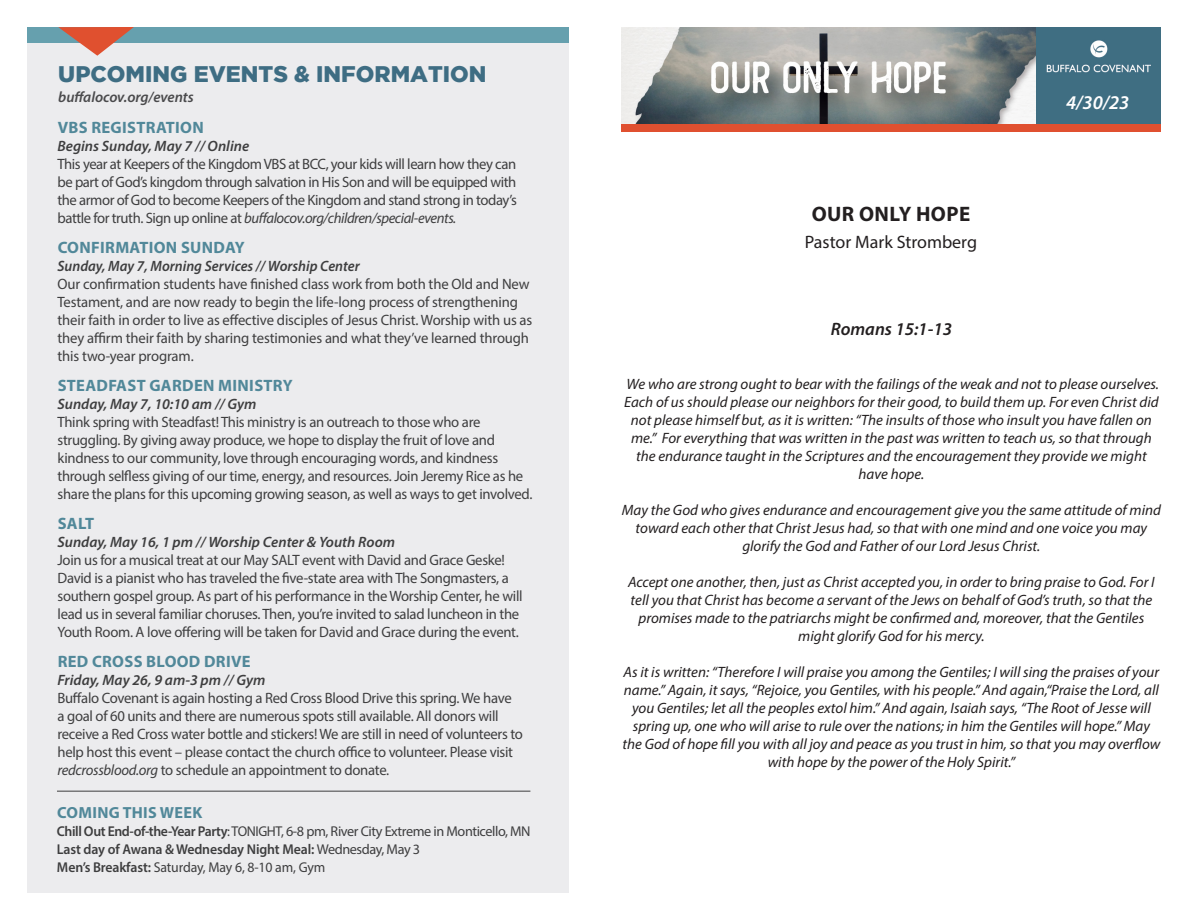
<style>
.page{position:relative;width:1188px;height:918px;background:#fff}
.page>*{position:absolute;margin:0;border:0;box-sizing:border-box;transform-origin:0 0}
.t1{font:900 22.5px "Gotham";color:#3e6d83}
.t2{font:700 21px "Myriad Pro";letter-spacing:.02em;color:#231f20}
.t3{font:italic 600 19.5px "Myriad Pro";color:#fff}
.t4{font:18px "Myriad Pro";color:#231f20}
.t5{font:italic 600 18px "Myriad Pro";color:#231f20}
.t6{font:700 16.5px "Myriad Pro";letter-spacing:.02em;color:#518899}
.t7{font:700 16.2px "Myriad Pro";letter-spacing:.02em;color:#518899}
.t8{font:15px/18px "Myriad Pro";letter-spacing:-.02em;color:#3e3e3f}
.t9{font:italic 15px/18px "Myriad Pro";color:#231f20;text-align:center}
.t10{font:italic 600 15px "Myriad Pro";color:#3e3e3f}
.t11{font:italic 600 15px "Myriad Pro";color:#3e3e3f;scale:.96 1}
.t12{font:italic 600 15px "Myriad Pro";letter-spacing:-.005em;color:#4a4a4c}
.t13{font:14.25px "Myriad Pro";letter-spacing:-.03em;color:#3e3e3f}
.t14{font:600 14.25px "Myriad Pro";letter-spacing:-.01em;color:#3e3e3f}
.t15{font:14.25px "Myriad Pro";letter-spacing:-.01em;color:#3e3e3f}
.s1{font-style:italic}
.s2{font-weight:600}
.s3{font-weight:400}
</style>
<div class="page">
<div style="left:27px;top:32px;width:541px;height:860px;background:#ececee"></div>
<div style="left:27px;top:27px;width:541px;height:16px;background:#66a0ae"></div>
<svg style="left:58px;top:27px;width:76px;height:29px"></svg>
<hr style="left:57px;top:791px;width:473px;height:1px;background:#3e3e3f">
<img style="left:1035px;top:27px;width:126px;height:97px">
<img style="left:621px;top:27px;width:414px;height:97px">
<div style="left:621px;top:124px;width:540px;height:7px;background:#e05030"></div>
<p class="t1" style="left:58px;top:61px;width:430px">UPCOMING EVENTS &amp; INFORMATION</p>
<p class="t12" style="left:58px;top:87px;width:137px">buffalocov.org/events</p>
<p class="t6" style="left:58px;top:117px;width:148px">VBS REGISTRATION</p>
<p class="t10" style="left:58px;top:137px;width:193px">Begins Sunday, May 7 // Online</p>
<p class="t8" style="left:58px;top:155px;width:461px;text-align:justify">This year at Keepers of the Kingdom VBS at BCC, your kids will learn how they can be part of God’s kingdom through salvation in His Son and will be equipped with the armor of God to become Keepers of the Kingdom and stand strong in today’s battle for truth. Sign up online at <span class="s1">buffalocov.org/children/special-events.</span></p>
<p class="t6" style="left:58px;top:237px;width:188px">CONFIRMATION SUNDAY</p>
<p class="t11" style="left:58px;top:257px;width:316px">Sunday, May 7, Morning Services // Worship Center</p>
<p class="t8" style="left:58px;top:275px;width:476px">Our confirmation students have finished class work from both the Old and New Testament, and are now ready to begin the life-long process of strengthening their faith in order to live as effective disciples of Jesus Christ. Worship with us as they affirm their faith by sharing testimonies and what they’ve learned through this two-year program.</p>
<p class="t6" style="left:58px;top:375px;width:237px">STEADFAST GARDEN MINISTRY</p>
<p class="t10" style="left:58px;top:395px;width:201px">Sunday, May 7, 10:10 am // Gym</p>
<p class="t8" style="left:58px;top:413px;width:476px">Think spring with Steadfast! This ministry is an outreach to those who are struggling. By giving away produce, we hope to display the fruit of love and kindness to our community, love through encouraging words, and kindness through selfless giving of our time, energy, and resources. Join Jeremy Rice as he share the plans for this upcoming growing season, as well as ways to get involved.</p>
<p class="t6" style="left:58px;top:513px;width:38px">SALT</p>
<p class="t10" style="left:58px;top:533px;width:339px">Sunday, May 16, 1 pm // Worship Center &amp; Youth Room</p>
<p class="t8" style="left:58px;top:551px;width:467px">Join us for a musical treat at our May SALT event with David and Grace Geske!<br>David is a pianist who has traveled the five-state area with The Songmasters, a southern gospel group. As part of his performance in the Worship Center, he will lead us in several familiar choruses. Then, you’re invited to salad luncheon in the Youth Room. A love offering will be taken for David and Grace during the event.</p>
<p class="t6" style="left:58px;top:651px;width:195px">RED CROSS BLOOD DRIVE</p>
<p class="t10" style="left:58px;top:671px;width:209px">Friday, May 26, 9 am-3 pm // Gym</p>
<p class="t8" style="left:58px;top:689px;width:467px">Buffalo Covenant is again hosting a Red Cross Blood Drive this spring. We have<br>a goal of 60 units and there are numerous spots still available. All donors will receive a Red Cross water bottle and stickers! We are still in need of volunteers to help host this event – please contact the church office to volunteer. Please visit <span class="s1">redcrossblood.org</span> to schedule an appointment to donate.</p>
<p class="t7" style="left:57px;top:802px;width:147px">COMING THIS WEEK</p>
<p class="t13" style="left:57px;top:822px;width:475px"><span class="s2">Chill Out End-of-the-Year Party</span>: TONIGHT, 6-8 pm, River City Extreme in Monticello, MN</p>
<p class="t14" style="left:57px;top:840px;width:365px">Last day of Awana &amp; Wednesday Night Meal: <span class="s3">Wednesday, May 3</span></p>
<p class="t15" style="left:57px;top:858px;width:270px"><span class="s2">Men’s Breakfast:</span> Saturday, May 6, 8-10 am, Gym</p>
<p class="t2" style="left:812px;top:200px;width:160px">OUR ONLY HOPE</p>
<p class="t4" style="left:805px;top:231px;width:174px">Pastor Mark Stromberg</p>
<p class="t5" style="left:831px;top:318px;width:123px">Romans 15:1-13</p>
<p class="t3" style="left:1066px;top:90px;width:65px">4/30/23</p>
<p class="t9" style="left:624px;top:375px;width:536px">We who are strong ought to bear with the failings of the weak and not to please ourselves.<br>Each of us should please our neighbors for their good, to build them up. For even Christ did not please himself but, as it is written: “The insults of those who insult you have fallen on me.” For everything that was written in the past was written to teach us, so that through the endurance taught in the Scriptures and the encouragement they provide we might have hope.</p>
<p class="t9" style="left:622px;top:501px;width:541px">May the God who gives endurance and encouragement give you the same attitude of mind toward each other that Christ Jesus had, so that with one mind and one voice you may glorify the God and Father of our Lord Jesus Christ.</p>
<p class="t9" style="left:628px;top:573px;width:528px">Accept one another, then, just as Christ accepted you, in order to bring praise to God. For I tell you that Christ has become a servant of the Jews on behalf of God’s truth, so that the promises made to the patriarchs might be confirmed and, moreover, that the Gentiles might glorify God for his mercy.</p>
<p class="t9" style="left:622px;top:663px;width:539px">As it is written: “Therefore I will praise you among the Gentiles; I will sing the praises of your name.” Again, it says, “Rejoice, you Gentiles, with his people.” And again,“Praise the Lord, all you Gentiles; let all the peoples extol him.” And again, Isaiah says, “The Root of Jesse will spring up, one who will arise to rule over the nations; in him the Gentiles will hope.” May the God of hope fill you with all joy and peace as you trust in him, so that you may overflow with hope by the power of the Holy Spirit.”</p>
</div>
